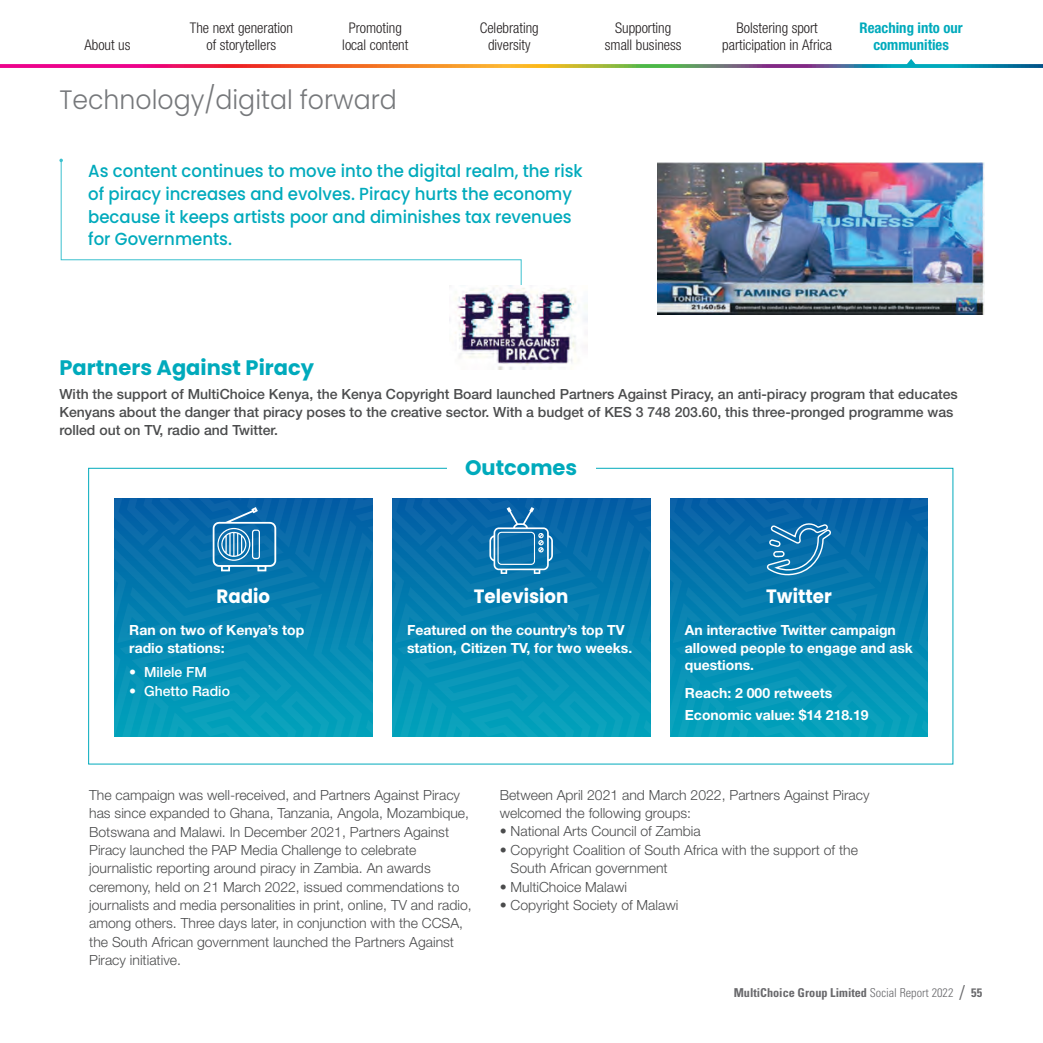
<style>
.page{position:relative;width:1043px;height:1043px;background:#fff}
.page>*{position:absolute;margin:0;border:0;box-sizing:border-box;transform-origin:0 0}
.page_heads{font:300 26.6px "Poppins";color:#76787b;scale:.95 1}
.Level1_heading{font:700 21px "Poppins";color:#00aabc}
.body_copy_new{font:700 19.25px "Poppins";color:#fff;scale:.94 1}
.body_copy_new-2{font:500 17.5px/22.8px "Poppins";color:#00aabc;scale:.94 1}
.t1{font:300 condensed 14.7px/17.2px "Helvetica Neue LT Std";color:#231f20;text-align:center}
.t2{font:700 condensed 14.7px/17.2px "Helvetica Neue LT Std";color:#00aabc;text-align:center}
.body_copy_new-3{font:300 14px/18.4px "Helvetica Neue LT Std";color:#4b4c4d}
.body_copy_intro{font:500 14px/18.4px "Helvetica Neue LT Std";color:#4b4c4d}
.body_copy_no_space{font:700 14px/17.5px "Helvetica Neue LT Std";color:#fff}
.body_copy_no_space-2{font:500 14px "Helvetica Neue LT Std";color:#fff}
.t3{font:700 condensed 12.25px "Univers LT Std";color:#69696c}
.s1{font-weight:300}
.s2{font-family:"Minion Pro";font-weight:400;font-stretch:normal;font-size:21px}
</style>
<div class="page">
<svg style="left:60px;top:162px;width:462px;height:124px"></svg>
<svg style="left:59px;top:159px;width:4px;height:3px"></svg>
<img style="left:455px;top:286px;width:132px;height:83px">
<svg style="left:670px;top:498px;width:258px;height:239px;background:#0883b2"></svg>
<svg style="left:114px;top:498px;width:258px;height:239px;background:#0984b2"></svg>
<svg style="left:392px;top:498px;width:258px;height:239px;background:#0883b2"></svg>
<img style="left:657px;top:163px;width:328px;height:151px">
<svg style="left:907px;top:59px;width:9px;height:5px"></svg>
<svg style="left:0;top:64px;width:1043px;height:4px;background:#a66a66"></svg>
<p class="t1" style="left:190px;top:19px;width:105px">The next generation of storytellers</p>
<p class="t1" style="left:342px;top:19px;width:68px">Promoting local content</p>
<p class="t1" style="left:480px;top:19px;width:61px">Celebrating diversity</p>
<p class="t1" style="left:605px;top:19px;width:78px">Supporting small business</p>
<p class="t1" style="left:722px;top:19px;width:111px">Bolstering sport participation in Africa</p>
<p class="t2" style="left:860px;top:19px;width:105px">Reaching into our communities</p>
<p class="page_heads" style="left:59px;top:84px;width:357px">Technology/digital forward</p>
<p class="t1" style="left:84px;top:36px;width:47px">About us</p>
<p class="body_copy_new-2" style="left:88px;top:160px;width:528px">As content continues to move into the digital realm, the risk of piracy increases and evolves. Piracy hurts the economy because it keeps artists poor and diminishes tax revenues for Governments.</p>
<p class="Level1_heading" style="left:59px;top:356px;width:256px">Partners Against Piracy</p>
<p class="body_copy_intro" style="left:59px;top:384px;width:900px">With the support of MultiChoice Kenya, the Kenya Copyright Board launched Partners Against Piracy, an anti-piracy program that educates<br>Kenyans about the danger that piracy poses to the creative sector. With a budget of KES 3 748 203.60, this three-pronged programme was rolled out on TV, radio and Twitter.</p>
<p class="body_copy_new" style="left:217px;top:585px;width:58px">Radio</p>
<p class="body_copy_no_space" style="left:129px;top:621px;width:177px">Ran on two of Kenya’s top radio stations:</p>
<p class="body_copy_no_space-2" style="left:129px;top:664px;width:79px">• Milele FM</p>
<p class="body_copy_no_space-2" style="left:129px;top:683px;width:102px">• Ghetto Radio</p>
<p class="Level1_heading" style="left:465px;top:455px;width:114px">Outcomes</p>
<p class="body_copy_new" style="left:474px;top:585px;width:102px">Television</p>
<p class="body_copy_no_space" style="left:407px;top:621px;width:227px">Featured on the country’s top TV station, Citizen TV, for two weeks.</p>
<p class="body_copy_new" style="left:766px;top:585px;width:71px">Twitter</p>
<p class="body_copy_no_space" style="left:685px;top:621px;width:230px">An interactive Twitter campaign allowed people to engage and ask questions.</p>
<p class="body_copy_no_space" style="left:685px;top:684px;width:149px">Reach: 2 000 retweets</p>
<p class="body_copy_no_space" style="left:685px;top:706px;width:185px">Economic value: $14 218.19</p>
<p class="body_copy_new-3" style="left:89px;top:785px;width:384px">The campaign was well-received, and Partners Against Piracy has since expanded to Ghana, Tanzania, Angola, Mozambique, Botswana and Malawi. In December 2021, Partners Against Piracy launched the PAP Media Challenge to celebrate journalistic reporting around piracy in Zambia. An awards ceremony, held on 21 March 2022, issued commendations to journalists and media personalities in print, online, TV and radio, among others. Three days later, in conjunction with the CCSA, the South African government launched the Partners Against Piracy initiative.</p>
<p class="body_copy_new-3" style="left:500px;top:785px;width:371px">Between April 2021 and March 2022, Partners Against Piracy welcomed the following groups:</p>
<p class="body_copy_new-3" style="left:500px;top:822px;width:202px">• National Arts Council of Zambia</p>
<p class="body_copy_new-3" style="left:511px;top:840px;width:349px;text-indent:-11px">• Copyright Coalition of South Africa with the support of the<br>South African government</p>
<p class="body_copy_new-3" style="left:500px;top:877px;width:129px">• MultiChoice Malawi</p>
<p class="body_copy_new-3" style="left:500px;top:896px;width:180px">• Copyright Society of Malawi</p>
<p class="t3" style="left:734px;top:985px;width:250px">MultiChoice Group Limited <span class="s1">Social Report 2022</span> <span class="s2">/</span> 55</p>
</div>
